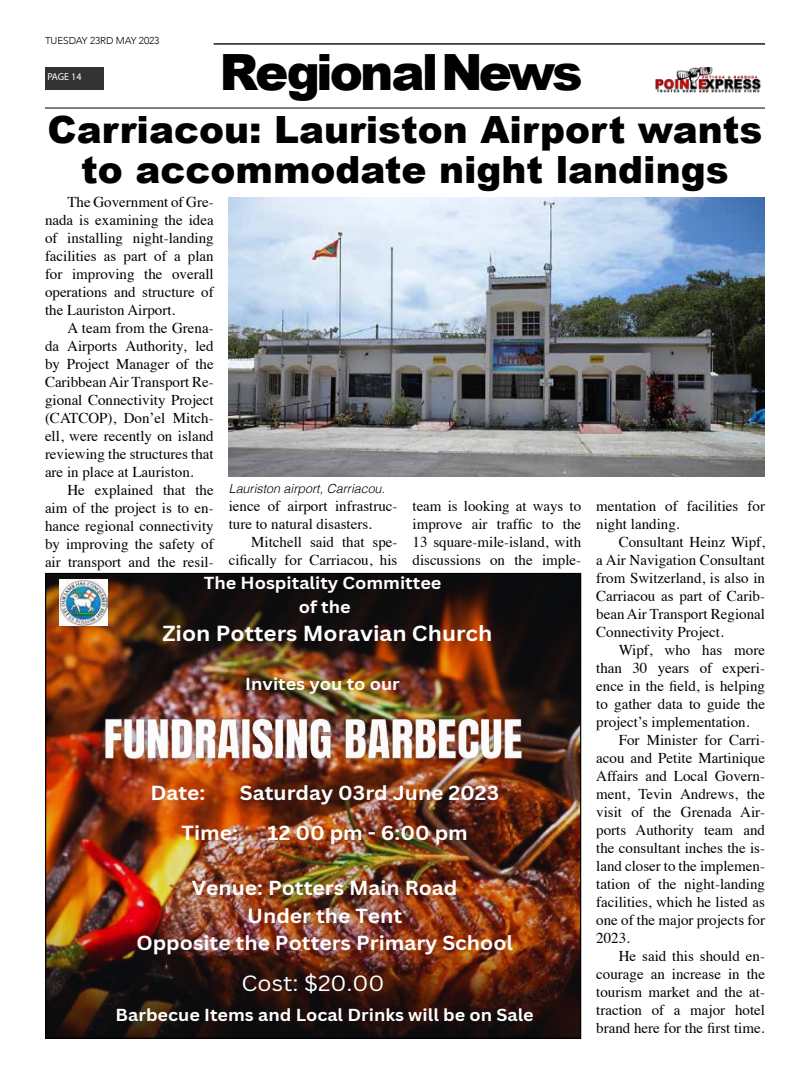
<style>
.page{position:relative;width:810px;height:1080px;background:#fff}
.page>*{position:absolute;margin:0;border:0;box-sizing:border-box;transform-origin:0 0}
.t1{font:900 50px "Arial";letter-spacing:-.06em;color:#000}
.t2{font:900 37.5px/40px "Arial";color:#000;text-align:center}
.t3{font:21.5px "Canva Sans";color:#fff;scale:1.06 1}
.t4{font:700 21.25px "Canva Sans";color:#fff;scale:1.06 1}
.t5{font:700 19.75px/27.4px "Canva Sans";color:#fff;text-align:center;scale:1.06 1}
.t6{font:700 16.88px/23.8px "Canva Sans";color:#fff;text-align:center;scale:1.06 1}
.t7{font:15px/18px "Times";color:#000;text-align:justify}
.t8{font:italic 300 12.5px "Helvetica";color:#000}
.t9{font:300 10px "Avenir";letter-spacing:-.01em;color:#000}
.t10{font:10px "Myriad Pro";letter-spacing:-.005em;color:#fff}
</style>
<div class="page">
<div style="left:45px;top:67px;width:58px;height:22px;background:#333"></div>
<img style="left:656px;top:67px;width:105px;height:25px">
<hr style="left:45px;top:107px;width:720px;height:2px;background:#333">
<hr style="left:214px;top:43px;width:551px;height:2px;background:#333">
<img style="left:47px;top:575px;width:532px;height:462px">
<img style="left:92px;top:696px;width:443px;height:91px">
<img style="left:60px;top:580px;width:48px;height:45px">
<img style="left:229px;top:198px;width:536px;height:279px">
<p class="t9" style="left:45px;top:34px;width:116px">TUESDAY 23RD MAY 2023</p>
<p class="t10" style="left:47px;top:71px;width:36px">PAGE 14</p>
<h1 class="t1" style="left:219px;top:36px;width:365px">RegionalNews</h1>
<h2 class="t2" style="left:48px;top:109px;width:716px">Carriacou: Lauriston Airport wants to accommodate night landings</h2>
<p class="t7" style="left:45px;top:192px;width:170px;text-indent:22px">The Government of Gre&shy;nada is examining the idea of installing night-landing facilities as part of a plan for improving the overall operations and structure of the Lauriston Airport.</p>
<p class="t7" style="left:45px;top:318px;width:170px;text-indent:22px">A team from the Grena&shy;da Airports Authority, led by Project Manager of the Caribbean Air Transport Re&shy;gional Connectivity Project (CATCOP), Don’el Mitch&shy;ell, were recently on island reviewing the structures that are in place at Lauriston.</p>
<p class="t7" style="left:45px;top:480px;width:170px;text-indent:22px">He explained that the aim of the project is to en&shy;hance regional connectivity by improving the safety of air transport and the resil-</p>
<p class="t8" style="left:229px;top:478px;width:158px">Lauriston airport, Carriacou.</p>
<p class="t7" style="left:412px;top:496px;width:170px">team is looking at ways to improve air traffic to the 13 square-mile-island, with discussions on the imple-</p>
<p class="t7" style="left:596px;top:496px;width:170px">mentation of facilities for night landing.</p>
<p class="t7" style="left:229px;top:496px;width:170px">ience of airport infrastruc&shy;ture to natural disasters.</p>
<p class="t7" style="left:229px;top:532px;width:170px;text-align:right">Mitchell said that spe&shy;cifically for Carriacou, his</p>
<p class="t7" style="left:596px;top:532px;width:170px;text-indent:22px">Consultant Heinz Wipf, a Air Navigation Consultant from Switzerland, is also in Carriacou as part of Carib&shy;bean Air Transport Regional Connectivity Project.</p>
<p class="t7" style="left:596px;top:640px;width:170px;text-indent:22px">Wipf, who has more than 30 years of experi&shy;ence in the field, is helping to gather data to guide the project’s implementation.</p>
<p class="t7" style="left:596px;top:730px;width:170px;text-indent:22px">For Minister for Carri&shy;acou and Petite Martinique Affairs and Local Govern&shy;ment, Tevin Andrews, the visit of the Grenada Air&shy;ports Authority team and the consultant inches the is&shy;land closer to the implemen&shy;tation of the night-landing facilities, which he listed as one of the major projects for 2023.</p>
<p class="t7" style="left:596px;top:946px;width:170px;text-indent:22px">He said this should en&shy;courage an increase in the tourism market and the at&shy;traction of a major hotel brand here for the first time.</p>
<p class="t6" style="left:204px;top:571px;width:226px">The Hospitality Committee of the</p>
<h3 class="t4" style="left:162px;top:621px;width:313px">Zion Potters Moravian Church</h3>
<p class="t6" style="left:245px;top:672px;width:147px">Invites you to our</p>
<h3 class="t5" style="left:150px;top:780px;width:53px">Date:</h3>
<h3 class="t5" style="left:240px;top:780px;width:246px">Saturday 03rd June 2023</h3>
<h3 class="t5" style="left:182px;top:820px;width:55px">Time:</h3>
<h3 class="t5" style="left:268px;top:820px;width:190px">12 00 pm - 6:00 pm</h3>
<h3 class="t5" style="left:136px;top:875px;width:357px">Venue: Potters Main Road<br>Under the Tent<br>Opposite the Potters Primary School</h3>
<h3 class="t3" style="left:242px;top:971px;width:136px">Cost: $20.00</h3>
<p class="t6" style="left:116px;top:1003px;width:396px">Barbecue Items and Local Drinks will be on Sale</p>
</div>
